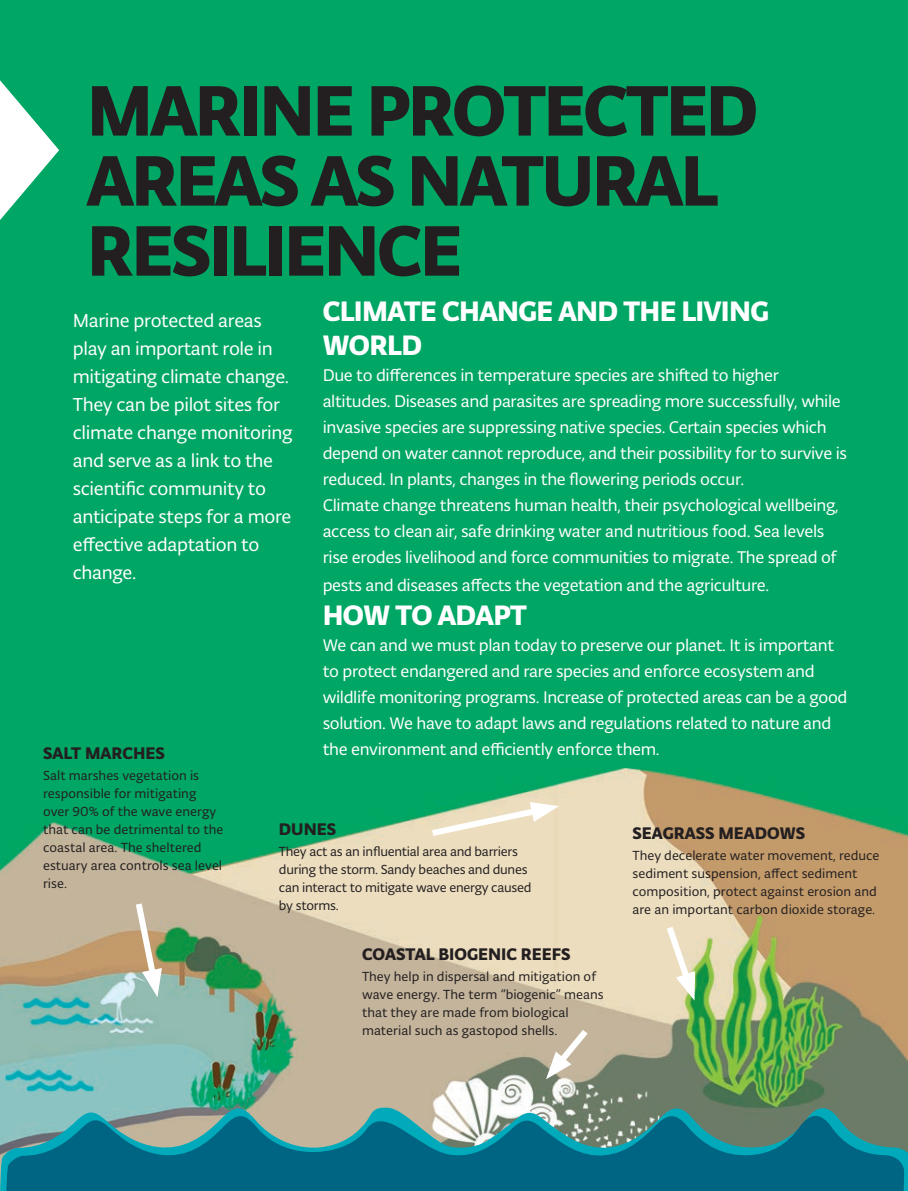
<style>
.page{position:relative;width:908px;height:1191px;background:#fff}
.page>*{position:absolute;margin:0;border:0;box-sizing:border-box;transform-origin:0 0}
.t1{font:76px/70px "Typonine Sans Bld";letter-spacing:-.03em;color:#231f20}
.t2{font:30px/34px "Typonine Sans Bld";letter-spacing:-.02em;color:#fff}
.t3{font:20px/28px "Typonine Sans";letter-spacing:-.02em;color:#fff}
.t4{font:18px/26px "Typonine Sans";letter-spacing:-.02em;color:#fff}
.t5{font:17.8px "Typonine Sans Bld";color:#231f20}
.t6{font:14px/18px "Typonine Sans";color:#231f20}
.t7{font:14px/18px "Typonine Sans";letter-spacing:-.02em;color:#231f20}
</style>
<div class="page">
<div style="left:0;top:0;width:907px;height:1191px;background:#00a664"></div>
<svg style="left:0;top:80px;width:59px;height:140px"></svg>
<img style="left:0;top:768px;width:907px;height:336px">
<svg style="left:6px;top:1102px;width:898px;height:89px;background:#34808d"></svg>
<svg style="left:136px;top:903px;width:26px;height:94px;background:#c5c1a9"></svg>
<svg style="left:432px;top:802px;width:126px;height:34px;background:#dcdfc3"></svg>
<svg style="left:545px;top:1029px;width:42px;height:50px;background:#cdc3b0"></svg>
<svg style="left:666px;top:926px;width:28px;height:74px;background:#eee5cd"></svg>
<h1 class="t1" style="left:87px;top:76px;width:672px">MARINE PROTECTED<br>AREAS AS NATURAL<br>RESILIENCE</h1>
<p class="t3" style="left:73px;top:306px;width:221px">Marine protected areas play an important role in mitigating climate change.<br>They can be pilot sites for climate change monitoring and serve as a link to the scientific community to anticipate steps for a more effective adaptation to change.</p>
<h2 class="t2" style="left:322px;top:294px;width:447px">CLIMATE CHANGE AND THE LIVING<br>WORLD</h2>
<p class="t4" style="left:322px;top:362px;width:525px">Due to differences in temperature species are shifted to higher altitudes. Diseases and parasites are spreading more successfully, while invasive species are suppressing native species. Certain species which depend on water cannot reproduce, and their possibility for to survive is reduced. In plants, changes in the flowering periods occur.<br>Climate change threatens human health, their psychological wellbeing, access to clean air, safe drinking water and nutritious food. Sea levels rise erodes livelihood and force communities to migrate. The spread of</p>
<p class="t4" style="left:322px;top:572px;width:448px">pests and diseases affects the vegetation and the agriculture.</p>
<h2 class="t2" style="left:322px;top:598px;width:205px">HOW TO ADAPT</h2>
<p class="t4" style="left:322px;top:632px;width:526px">We can and we must plan today to preserve our planet. It is important to protect endangered and rare species and enforce ecosystem and wildlife monitoring programs. Increase of protected areas can be a good solution. We have to adapt laws and regulations related to nature and the environment and efficiently enforce them.</p>
<p class="t5" style="left:43px;top:742px;width:123px">SALT MARCHES</p>
<p class="t6" style="left:43px;top:766px;width:182px">Salt marshes vegetation is responsible for mitigating over 90% of the wave energy that can be detrimental to the coastal area. The sheltered estuary area controls sea level rise.</p>
<p class="t5" style="left:279px;top:818px;width:59px">DUNES</p>
<p class="t7" style="left:279px;top:842px;width:254px">They act as an influential area and barriers during the storm. Sandy beaches and dunes can interact to mitigate wave energy caused by storms.</p>
<p class="t5" style="left:362px;top:943px;width:210px">COASTAL BIOGENIC REEFS</p>
<p class="t6" style="left:362px;top:967px;width:243px">They help in dispersal and mitigation of wave energy. The term “biogenic” means that they are made from biological material such as gastopod shells.</p>
<p class="t5" style="left:632px;top:822px;width:174px">SEAGRASS MEADOWS</p>
<p class="t6" style="left:632px;top:846px;width:248px">They decelerate water movement, reduce sediment suspension, affect sediment composition, protect against erosion and are an important carbon dioxide storage.</p>
</div>
